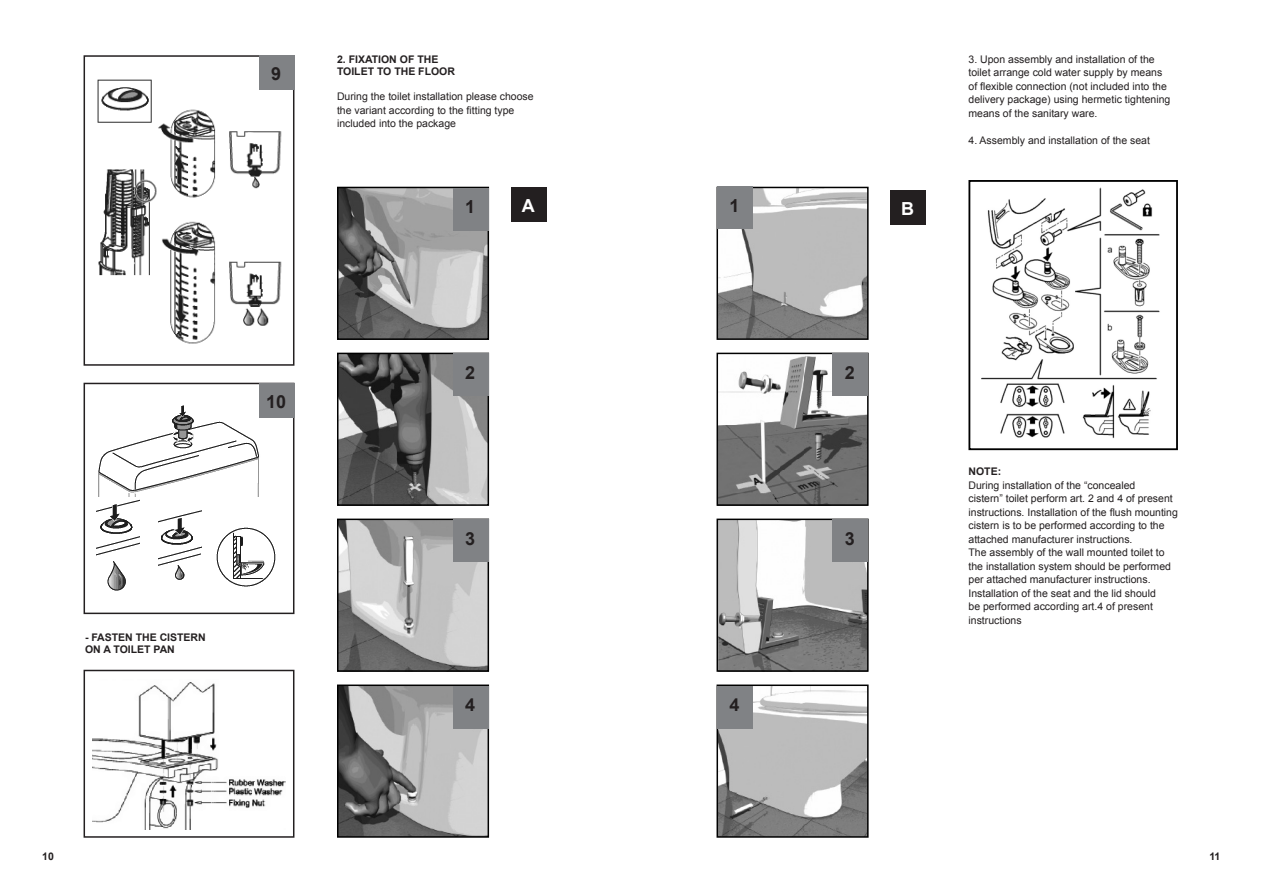
<style>
.page{position:relative;width:1263px;height:893px;background:#fff}
.page>*{position:absolute;margin:0;border:0;box-sizing:border-box;transform-origin:0 0}
.t1{font:700 18px "Arial";color:#231f20}
.t2{font:700 18px "Arial";color:#fff}
.t3{font:10.5px/13.5px "Arial";color:#231f20}
.t4{font:700 10.5px/12px "Arial";color:#231f20}
</style>
<div class="page">
<img style="left:340px;top:190px;width:146px;height:147px">
<div style="left:337px;top:187px;width:152px;height:153px;border:2px solid #000"></div>
<img style="left:719px;top:190px;width:147px;height:147px">
<div style="left:716px;top:187px;width:153px;height:153px;border:2px solid #000"></div>
<img style="left:340px;top:356px;width:146px;height:147px">
<div style="left:337px;top:353px;width:152px;height:153px;border:2px solid #000"></div>
<img style="left:719px;top:356px;width:147px;height:147px">
<div style="left:716px;top:353px;width:153px;height:153px;border:2px solid #000"></div>
<img style="left:981px;top:187px;width:179px;height:252px">
<div style="left:968px;top:180px;width:210px;height:270px;border:2px solid #000"></div>
<img style="left:340px;top:522px;width:146px;height:147px">
<div style="left:337px;top:519px;width:152px;height:153px;border:2px solid #000"></div>
<img style="left:719px;top:522px;width:147px;height:147px">
<div style="left:716px;top:519px;width:153px;height:153px;border:2px solid #000"></div>
<img style="left:340px;top:687px;width:146px;height:148px">
<div style="left:337px;top:684px;width:152px;height:154px;border:2px solid #000"></div>
<img style="left:719px;top:687px;width:147px;height:148px">
<div style="left:716px;top:684px;width:153px;height:154px;border:2px solid #000"></div>
<div style="left:453px;top:188px;width:36px;height:42px;background:#808285"></div>
<div style="left:717px;top:187px;width:36px;height:42px;background:#808285"></div>
<div style="left:453px;top:354px;width:36px;height:42px;background:#808285"></div>
<div style="left:832px;top:354px;width:36px;height:42px;background:#808285"></div>
<div style="left:453px;top:519px;width:36px;height:43px;background:#808285"></div>
<div style="left:832px;top:519px;width:36px;height:43px;background:#808285"></div>
<div style="left:453px;top:686px;width:36px;height:43px;background:#808285"></div>
<div style="left:717px;top:686px;width:36px;height:43px;background:#808285"></div>
<img style="left:97px;top:79px;width:185px;height:265px">
<div style="left:84px;top:55px;width:210px;height:311px;border:2px solid #231f20"></div>
<img style="left:96px;top:405px;width:190px;height:186px">
<div style="left:84px;top:383px;width:210px;height:231px;border:2px solid #231f20"></div>
<img style="left:92px;top:682px;width:194px;height:147px">
<div style="left:84px;top:670px;width:210px;height:168px;border:2px solid #231f20"></div>
<div style="left:259px;top:55px;width:35px;height:35px;background:#808285"></div>
<div style="left:511px;top:187px;width:35px;height:35px;background:#231f20"></div>
<div style="left:890px;top:190px;width:36px;height:35px;background:#231f20"></div>
<div style="left:259px;top:383px;width:35px;height:34px;background:#808285"></div>
<p class="t4" style="left:85px;top:632px;width:122px">- FASTEN THE CISTERN<br>ON A TOILET PAN</p>
<p class="t1" style="left:271px;top:62px;width:12px">9</p>
<p class="t4" style="left:337px;top:54px;width:120px">2. FIXATION OF THE<br>TOILET TO THE FLOOR</p>
<p class="t3" style="left:337px;top:90px;width:198px">During the toilet installation please choose the variant according to the fitting type included into the package</p>
<p class="t1" style="left:465px;top:195px;width:12px">1</p>
<p class="t1" style="left:730px;top:193px;width:12px">1</p>
<p class="t2" style="left:522px;top:194px;width:14px">A</p>
<p class="t2" style="left:901px;top:197px;width:14px">B</p>
<p class="t3" style="left:968px;top:53px;width:203px">3. Upon assembly and installation of the toilet arrange cold water supply by means of flexible connection (not included into the delivery package) using hermetic tightening means of the sanitary ware.</p>
<p class="t3" style="left:968px;top:134px;width:183px">4. Assembly and installation of the seat</p>
<p class="t1" style="left:266px;top:389px;width:22px">10</p>
<p class="t1" style="left:465px;top:360px;width:12px">2</p>
<p class="t1" style="left:845px;top:360px;width:12px">2</p>
<p class="t1" style="left:465px;top:526px;width:12px">3</p>
<p class="t1" style="left:845px;top:526px;width:12px">3</p>
<p class="t1" style="left:465px;top:693px;width:12px">4</p>
<p class="t1" style="left:730px;top:693px;width:12px">4</p>
<p class="t4" style="left:968px;top:466px;width:34px">NOTE:</p>
<p class="t3" style="left:968px;top:479px;width:211px">During installation of the “concealed<br>cistern” toilet perform art. 2 and 4 of present instructions. Installation of the flush mounting cistern is to be performed according to the attached manufacturer instructions.</p>
<p class="t3" style="left:968px;top:546px;width:204px">The assembly of the wall mounted toilet to the installation system should be performed per attached manufacturer instructions.<br>Installation of the seat and the lid should<br>be performed according art.4 of present instructions</p>
<p class="t4" style="left:42px;top:850px;width:13px">10</p>
<p class="t4" style="left:1209px;top:850px;width:13px">11</p>
</div>
